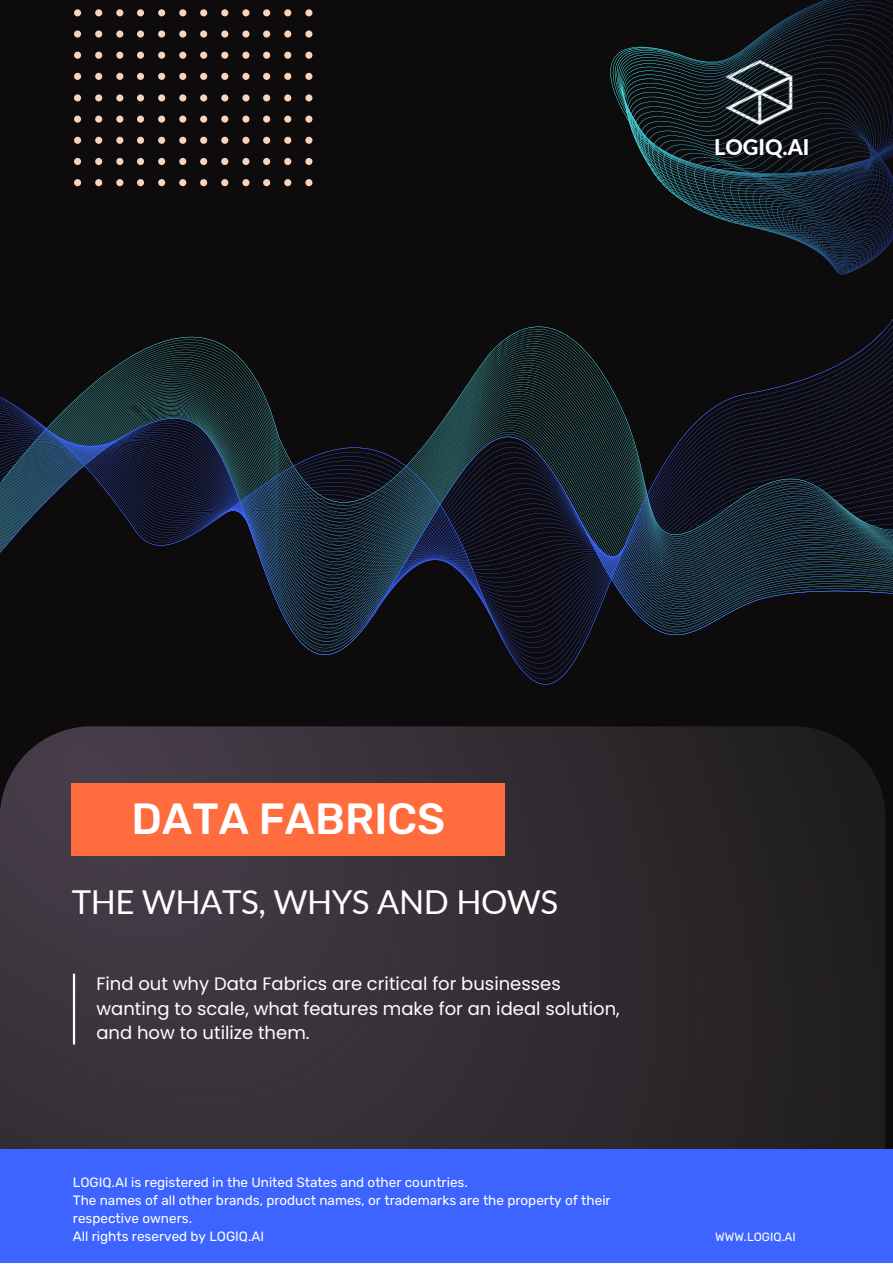
<style>
.page{position:relative;width:893px;height:1264px;background:#fff}
.page>*{position:absolute;margin:0;border:0;box-sizing:border-box;transform-origin:0 0}
.t1{font:500 43.5px "Rubik";color:#fff}
.t2{font:33px "Lato";letter-spacing:-.015em;color:#fff}
.t3{font:800 21.6px "Lato";color:#fff}
.t4{font:18px/24.8px "Poppins";color:#fff}
.t5{font:13.5px/18px "Rubik";color:#fff}
.t6{font:12px "Rubik";color:#fff}
</style>
<div class="page">
<div style="left:0;top:0;width:892px;height:1262px;background:#0d0b0c"></div>
<svg style="left:0;top:320px;width:892px;height:365px"></svg>
<svg style="left:74px;top:9px;width:238px;height:177px"></svg>
<img style="left:0;top:726px;width:885px;height:423px">
<div style="left:0;top:1149px;width:892px;height:113px;background:#3e64ff"></div>
<div style="left:72px;top:783px;width:433px;height:72px;background:#ff6c3e"></div>
<hr style="left:73px;top:973px;width:2px;height:71px;background:#fff">
<svg style="left:610px;top:0;width:282px;height:274px"></svg>
<p class="t3" style="left:714px;top:134px;width:97px">LOGIQ.AI</p>
<p class="t1" style="left:132px;top:793px;width:315px">DATA FABRICS</p>
<p class="t2" style="left:72px;top:881px;width:488px">THE WHATS, WHYS AND HOWS</p>
<p class="t4" style="left:96px;top:971px;width:525px">Find out why Data Fabrics are critical for businesses wanting to scale, what features make for an ideal solution, and how to utilize them.</p>
<p class="t5" style="left:73px;top:1173px;width:396px">LOGIQ.AI is registered in the United States and other countries.</p>
<p class="t5" style="left:73px;top:1191px;width:539px">The names of all other brands, product names, or trademarks are the property of their respective owners.</p>
<p class="t5" style="left:73px;top:1227px;width:193px">All rights reserved by LOGIQ.AI</p>
<p class="t6" style="left:715px;top:1229px;width:82px">WWW.LOGIQ.AI</p>
</div>
